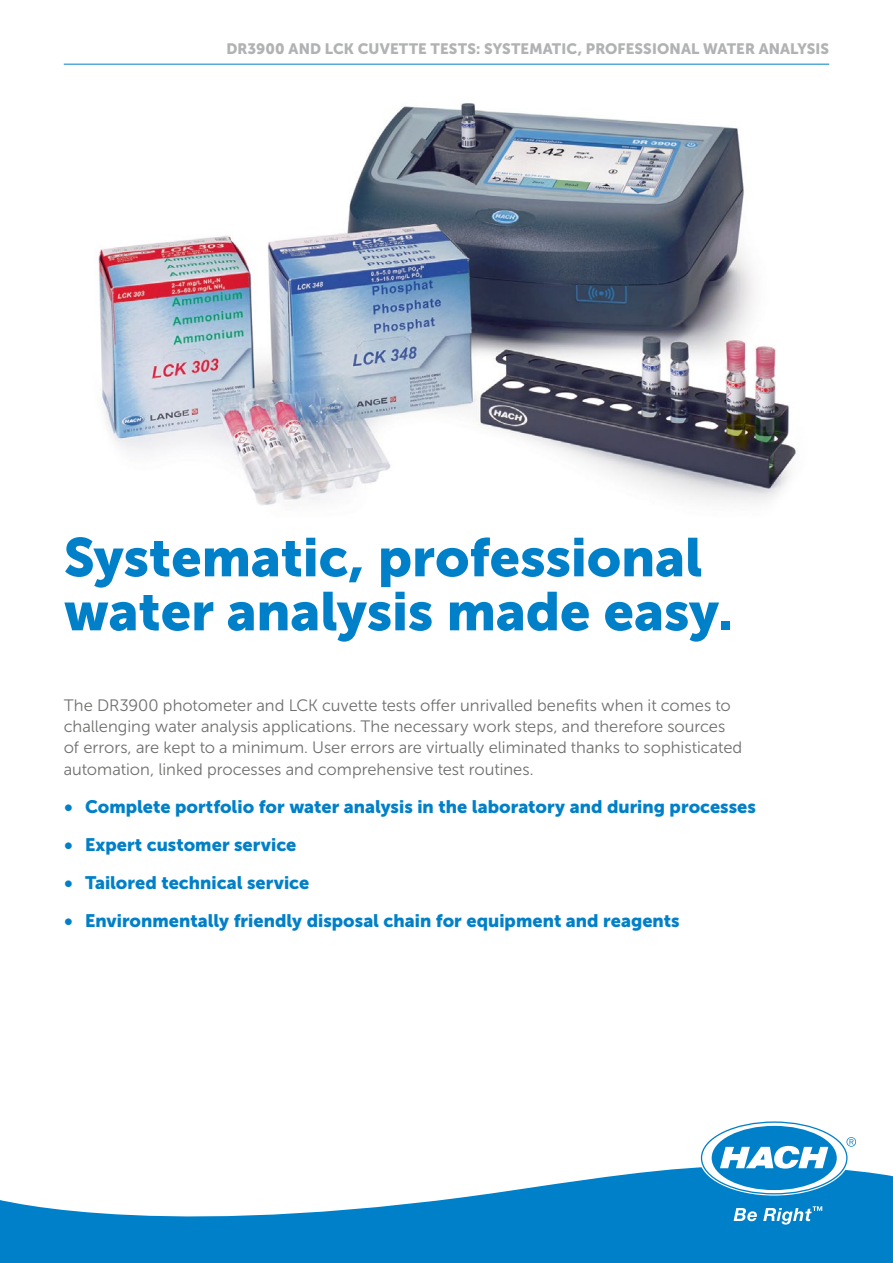
<style>
.page{position:relative;width:893px;height:1263px;background:#fff}
.page>*{position:absolute;margin:0;border:0;box-sizing:border-box;transform-origin:0 0}
.t1{font:54px/54px "Museo Sans Cyrl 900";color:#0080c8}
.t2{font:18px "Museo Sans Cyrl 900";color:#0080c8}
.t3{font:16.5px/21px "Museo Sans Cyrl 300";color:#6f6f6e}
.t4{font:15px "Museo Sans Cyrl 900";letter-spacing:.01em;color:#b1b2b3}
</style>
<div class="page">
<hr style="left:64px;top:64px;width:765px;height:1px;background:#0080c8">
<svg style="left:0;top:1167px;width:893px;height:96px;fill:#0080c8"></svg>
<svg style="left:701px;top:1121px;width:155px;height:73px"></svg>
<svg style="left:734px;top:1208px;width:23px;height:13px"></svg>
<svg style="left:763px;top:1206px;width:59px;height:18px"></svg>
<img style="left:98px;top:103px;width:700px;height:402px">
<p class="t4" style="left:226px;top:40px;width:604px">DR3900 AND LCK CUVETTE TESTS: SYSTEMATIC, PROFESSIONAL WATER ANALYSIS</p>
<h1 class="t1" style="left:64px;top:530px;width:671px">Systematic, professional water analysis made easy.</h1>
<p class="t3" style="left:64px;top:695px;width:680px">The DR3900 photometer and LCK cuvette tests offer unrivalled benefits when it comes to challenging water analysis applications. The necessary work steps, and therefore sources of errors, are kept to a minimum. User errors are virtually eliminated thanks to sophisticated automation, linked processes and comprehensive test routines.</p>
<p class="t2" style="left:64px;top:796px;width:694px">• Complete portfolio for water analysis in the laboratory and during processes</p>
<p class="t2" style="left:64px;top:834px;width:234px">• Expert customer service</p>
<p class="t2" style="left:64px;top:872px;width:247px">• Tailored technical service</p>
<p class="t2" style="left:64px;top:910px;width:617px">• Environmentally friendly disposal chain for equipment and reagents</p>
</div>
